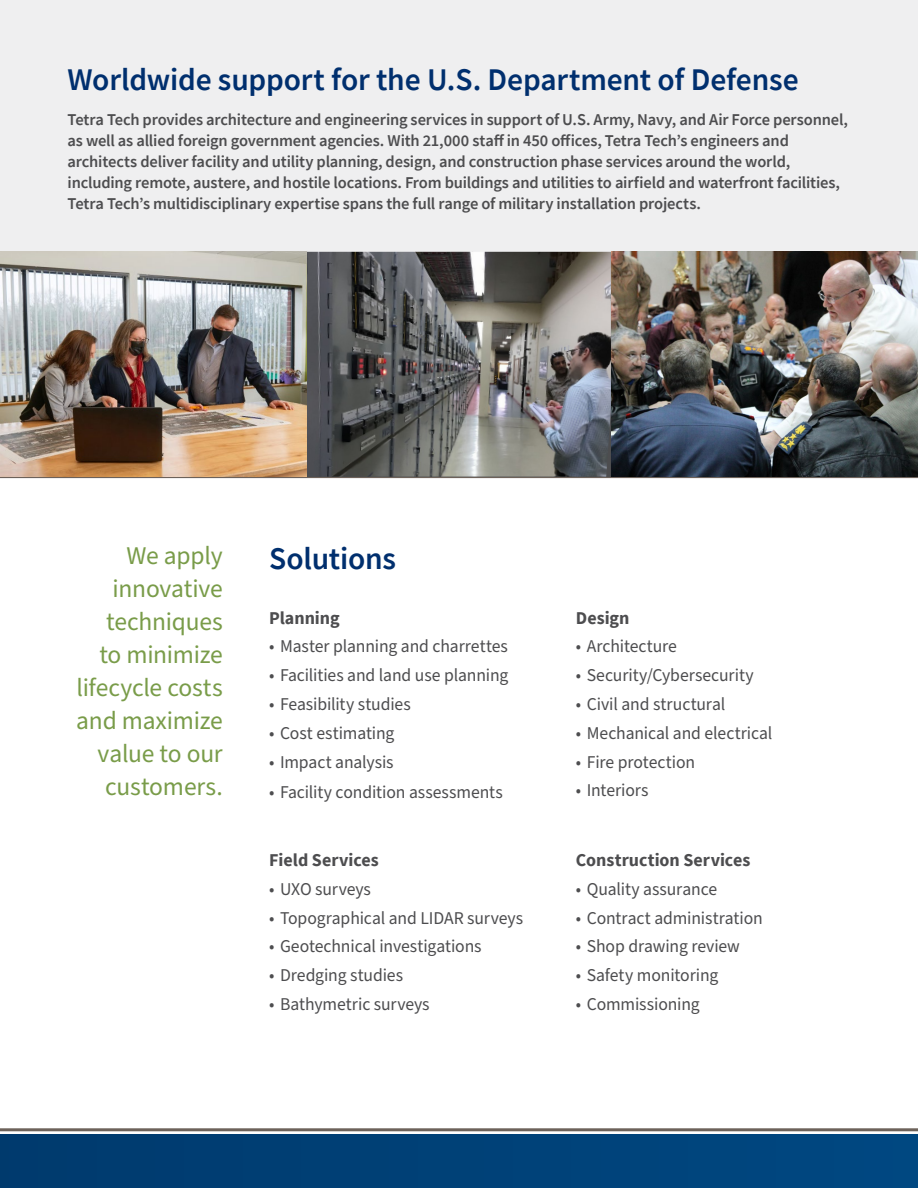
<style>
.page{position:relative;width:918px;height:1188px;background:#fff}
.page>*{position:absolute;margin:0;border:0;box-sizing:border-box;transform-origin:0 0}
.t1{font:600 31.5px "Source Sans Pro";letter-spacing:-.005em;color:#002f6e}
.t2{font:25.5px/33px "Source Sans Pro";letter-spacing:-.01em;color:#799c49;text-align:right}
.t3{font:18px "Source Sans Pro";letter-spacing:-.005em;color:#4d4d4f}
.t4{font:700 18px "Source Sans Pro";color:#4d4d4f}
.t5{font:600 16.5px/21px "Source Sans Pro";letter-spacing:-.01em;color:#4d4d4f}
</style>
<div class="page">
<div style="left:0;top:1134px;width:918px;height:54px;background:#004177"></div>
<hr style="left:0;top:1128px;width:918px;height:3px;background:#6d625a">
<hr style="left:0;top:477px;width:918px;height:1px;background:#6d625a">
<div style="left:0;top:0;width:918px;height:253px;background:#efeff0"></div>
<img style="left:306px;top:252px;width:306px;height:225px">
<img style="left:0;top:252px;width:306px;height:225px">
<img style="left:612px;top:252px;width:306px;height:225px">
<h1 class="t1" style="left:68px;top:59px;width:733px">Worldwide support for the U.S. Department of Defense</h1>
<p class="t5" style="left:68px;top:108px;width:782px">Tetra Tech provides architecture and engineering services in support of U.S. Army, Navy, and Air Force personnel, as well as allied foreign government agencies. With 21,000 staff in 450 offices, Tetra Tech’s engineers and architects deliver facility and utility planning, design, and construction phase services around the world, including remote, austere, and hostile locations. From buildings and utilities to airfield and waterfront facilities, Tetra Tech’s multidisciplinary expertise spans the full range of military installation projects.</p>
<h2 class="t2" style="left:76px;top:540px;width:148px">We apply innovative techniques<br>to minimize lifecycle costs and maximize value to our customers.</h2>
<h1 class="t1" style="left:269px;top:538px;width:128px">Solutions</h1>
<p class="t4" style="left:269px;top:605px;width:72px">Planning</p>
<p class="t3" style="left:269px;top:634px;width:240px">• Master planning and charrettes</p>
<p class="t3" style="left:269px;top:663px;width:241px">• Facilities and land use planning</p>
<p class="t3" style="left:269px;top:692px;width:143px">• Feasibility studies</p>
<p class="t3" style="left:269px;top:721px;width:127px">• Cost estimating</p>
<p class="t3" style="left:269px;top:750px;width:126px">• Impact analysis</p>
<p class="t3" style="left:269px;top:780px;width:235px">• Facility condition assessments</p>
<p class="t4" style="left:269px;top:848px;width:111px">Field Services</p>
<p class="t3" style="left:269px;top:877px;width:103px">• UXO surveys</p>
<p class="t3" style="left:269px;top:906px;width:255px">• Topographical and LIDAR surveys</p>
<p class="t3" style="left:269px;top:934px;width:214px">• Geotechnical investigations</p>
<p class="t3" style="left:269px;top:963px;width:135px">• Dredging studies</p>
<p class="t3" style="left:269px;top:992px;width:162px">• Bathymetric surveys</p>
<p class="t4" style="left:576px;top:605px;width:55px">Design</p>
<p class="t3" style="left:576px;top:634px;width:102px">• Architecture</p>
<p class="t3" style="left:576px;top:663px;width:179px">• Security/Cybersecurity</p>
<p class="t3" style="left:576px;top:692px;width:151px">• Civil and structural</p>
<p class="t3" style="left:576px;top:721px;width:198px">• Mechanical and electrical</p>
<p class="t3" style="left:576px;top:750px;width:121px">• Fire protection</p>
<p class="t3" style="left:576px;top:778px;width:74px">• Interiors</p>
<p class="t4" style="left:576px;top:848px;width:176px">Construction Services</p>
<p class="t3" style="left:576px;top:877px;width:143px">• Quality assurance</p>
<p class="t3" style="left:576px;top:906px;width:188px">• Contract administration</p>
<p class="t3" style="left:576px;top:934px;width:166px">• Shop drawing review</p>
<p class="t3" style="left:576px;top:963px;width:144px">• Safety monitoring</p>
<p class="t3" style="left:576px;top:992px;width:125px">• Commissioning</p>
</div>
